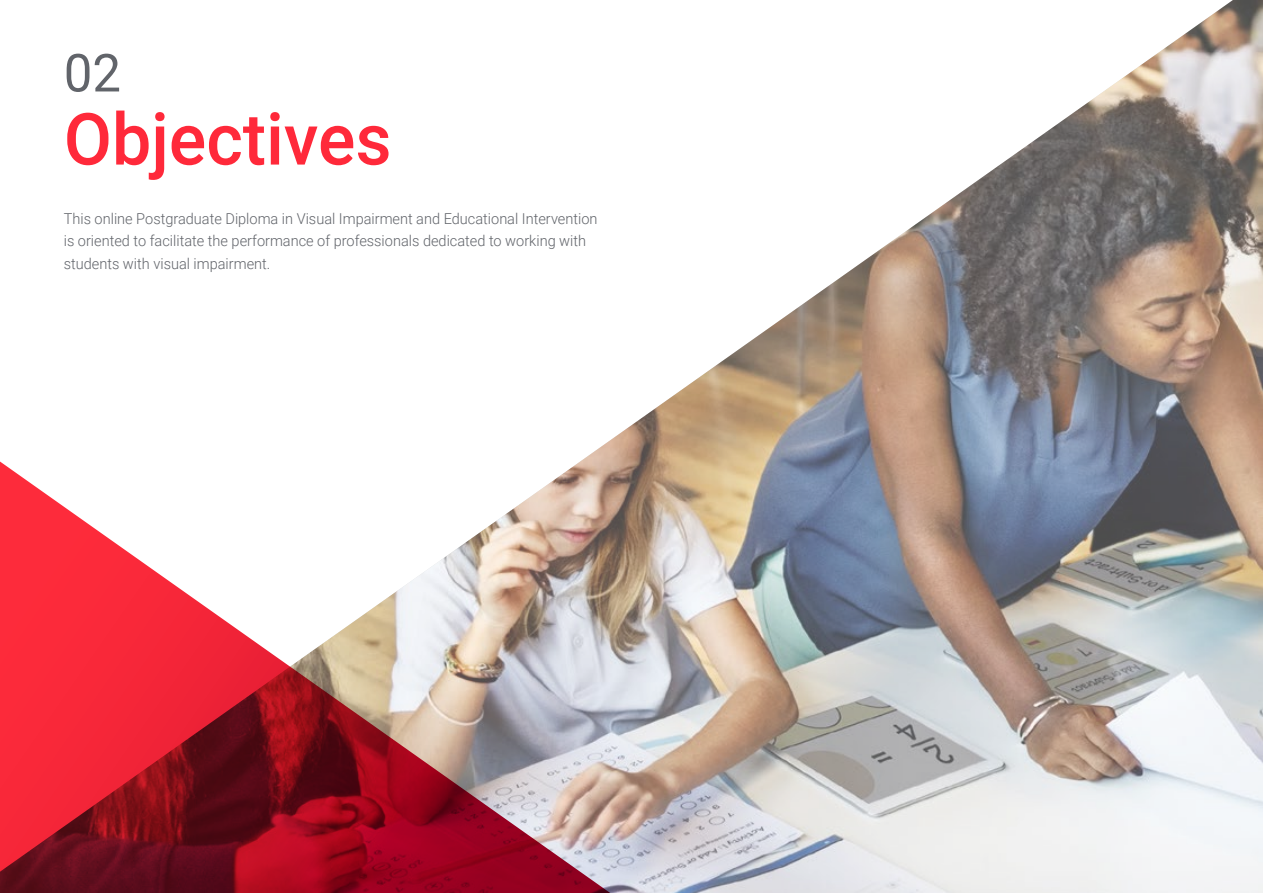
<style>
.page{position:relative;width:1263px;height:893px;background:#fff}
.page>*{position:absolute;margin:0;border:0;box-sizing:border-box;transform-origin:0 0}
.t1{font:500 72px "Roboto";color:#ff293a}
.t2{font:52.5px "Roboto";color:#61646a}
.t3{font:300 15px/22.5px "Roboto";color:#61646a}
</style>
<div class="page">
<img style="left:602px;top:0;width:661px;height:893px">
<svg style="left:0;top:446px;width:640px;height:447px"></svg>
<h2 class="t2" style="left:64px;top:36px;width:59px">02</h2>
<h1 class="t1" style="left:64px;top:89px;width:329px">Objectives</h1>
<p class="t3" style="left:64px;top:207px;width:535px">This online Postgraduate Diploma in Visual Impairment and Educational Intervention is oriented to facilitate the performance of professionals dedicated to working with students with visual impairment.</p>
</div>
